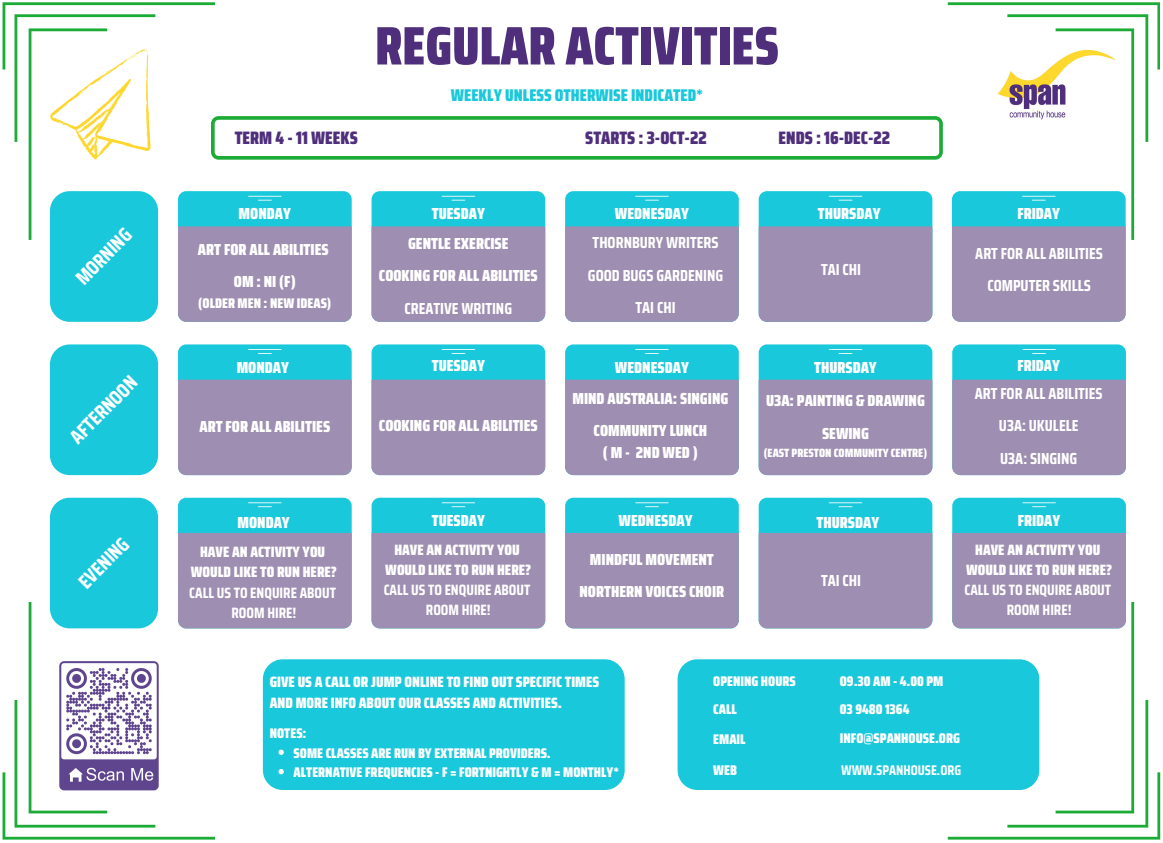
<style>
.page{position:relative;width:1163px;height:843px;background:#fff}
.page>*{position:absolute;margin:0;border:0;box-sizing:border-box;transform-origin:0 0}
.t1{font:900 54.2px "Saira Condensed";color:#4f2f7b}
.t2{font:700 20px "Saira Condensed";color:#fff}
.t3{font:900 18px "Saira Condensed";color:#4f2f7b}
.t4{font:900 17px "Saira Condensed";color:#1ac8db}
.t5{font:900 16px/32.7px "Saira Condensed";color:#fff;text-align:center}
.t6{font:700 16px/32.7px "Saira Condensed";color:#fff;text-align:center}
.t7{font:900 15px/20.3px "Saira Condensed";color:#fff;text-align:center}
.t8{font:700 15px/20.3px "Saira Condensed";color:#fff;text-align:center}
.t9{font:900 14px/19.3px "Saira Condensed";color:#fff}
.t10{font:700 14px "Saira Condensed";color:#fff}
.t11{font:900 12px "Saira Condensed";color:#fff}
</style>
<div class="page">
<div style="left:178px;top:191px;width:174px;height:131px;background:#1ac8db;border-radius:8px"></div>
<div style="left:178px;top:226px;width:174px;height:96px;background:#9e8eb1"></div>
<hr style="left:248px;top:196px;width:33px;height:1px;background:#fff">
<svg style="left:258px;top:200px;width:14px;height:1px"></svg>
<div style="left:371px;top:191px;width:174px;height:131px;background:#1ac8db;border-radius:8px"></div>
<div style="left:371px;top:226px;width:174px;height:96px;background:#9e8eb1"></div>
<hr style="left:442px;top:196px;width:33px;height:1px;background:#fff">
<svg style="left:451px;top:200px;width:14px;height:1px"></svg>
<div style="left:565px;top:191px;width:174px;height:131px;background:#1ac8db;border-radius:8px"></div>
<div style="left:565px;top:226px;width:174px;height:96px;background:#9e8eb1"></div>
<hr style="left:635px;top:196px;width:33px;height:1px;background:#fff">
<svg style="left:645px;top:200px;width:13px;height:1px"></svg>
<div style="left:758px;top:191px;width:174px;height:131px;background:#1ac8db;border-radius:8px"></div>
<div style="left:758px;top:226px;width:174px;height:96px;background:#9e8eb1"></div>
<hr style="left:829px;top:196px;width:33px;height:1px;background:#fff">
<svg style="left:838px;top:200px;width:14px;height:1px"></svg>
<div style="left:952px;top:240px;width:173px;height:82px;background:#9e8eb1"></div>
<div style="left:677px;top:659px;width:362px;height:130px;background:#1ac8db;border-radius:20px"></div>
<svg style="left:215px;top:116px;width:727px;height:44px"></svg>
<div style="left:50px;top:191px;width:108px;height:131px;background:#1ac8db;border-radius:20px"></div>
<div style="left:178px;top:344px;width:174px;height:131px;background:#1ac8db;border-radius:8px"></div>
<div style="left:178px;top:379px;width:174px;height:96px;background:#9e8eb1"></div>
<hr style="left:248px;top:349px;width:33px;height:1px;background:#fff">
<svg style="left:258px;top:353px;width:14px;height:1px"></svg>
<div style="left:50px;top:344px;width:108px;height:131px;background:#1ac8db;border-radius:20px"></div>
<div style="left:50px;top:497px;width:108px;height:131px;background:#1ac8db;border-radius:20px"></div>
<div style="left:178px;top:497px;width:174px;height:131px;background:#1ac8db;border-radius:8px"></div>
<div style="left:178px;top:532px;width:174px;height:96px;background:#9e8eb1"></div>
<hr style="left:248px;top:502px;width:33px;height:1px;background:#fff">
<svg style="left:258px;top:506px;width:14px;height:1px"></svg>
<div style="left:371px;top:344px;width:174px;height:131px;background:#1ac8db;border-radius:8px"></div>
<div style="left:371px;top:379px;width:174px;height:96px;background:#9e8eb1"></div>
<hr style="left:442px;top:349px;width:33px;height:1px;background:#fff">
<svg style="left:451px;top:353px;width:14px;height:1px"></svg>
<div style="left:371px;top:497px;width:174px;height:131px;background:#1ac8db;border-radius:8px"></div>
<div style="left:371px;top:532px;width:174px;height:96px;background:#9e8eb1"></div>
<hr style="left:442px;top:502px;width:33px;height:1px;background:#fff">
<svg style="left:451px;top:506px;width:14px;height:1px"></svg>
<div style="left:565px;top:344px;width:174px;height:131px;background:#1ac8db;border-radius:8px"></div>
<div style="left:565px;top:379px;width:174px;height:96px;background:#9e8eb1"></div>
<hr style="left:635px;top:349px;width:33px;height:1px;background:#fff">
<svg style="left:645px;top:353px;width:13px;height:1px"></svg>
<div style="left:565px;top:497px;width:174px;height:131px;background:#1ac8db;border-radius:8px"></div>
<div style="left:565px;top:532px;width:174px;height:96px;background:#9e8eb1"></div>
<hr style="left:635px;top:502px;width:33px;height:1px;background:#fff">
<svg style="left:645px;top:506px;width:13px;height:1px"></svg>
<div style="left:758px;top:344px;width:174px;height:131px;background:#1ac8db;border-radius:8px"></div>
<div style="left:758px;top:379px;width:174px;height:96px;background:#9e8eb1"></div>
<hr style="left:829px;top:349px;width:33px;height:1px;background:#fff">
<svg style="left:838px;top:353px;width:14px;height:1px"></svg>
<div style="left:758px;top:497px;width:174px;height:131px;background:#1ac8db;border-radius:8px"></div>
<div style="left:758px;top:532px;width:174px;height:96px;background:#9e8eb1"></div>
<hr style="left:829px;top:502px;width:33px;height:1px;background:#fff">
<svg style="left:838px;top:506px;width:14px;height:1px"></svg>
<div style="left:952px;top:344px;width:173px;height:131px;background:#1ac8db;border-radius:8px"></div>
<div style="left:952px;top:379px;width:173px;height:96px;background:#9e8eb1"></div>
<hr style="left:1022px;top:349px;width:33px;height:1px;background:#fff">
<svg style="left:1032px;top:353px;width:13px;height:1px"></svg>
<div style="left:952px;top:497px;width:173px;height:131px;background:#1ac8db;border-radius:8px"></div>
<div style="left:952px;top:532px;width:173px;height:69px;background:#9e8eb1"></div>
<hr style="left:1022px;top:502px;width:33px;height:1px;background:#fff">
<svg style="left:1032px;top:506px;width:13px;height:1px"></svg>
<div style="left:263px;top:659px;width:361px;height:130px;background:#1ac8db;border-radius:20px"></div>
<svg style="left:3px;top:2px;width:212px;height:238px"></svg>
<svg style="left:278px;top:749px;width:6px;height:5px"></svg>
<svg style="left:278px;top:769px;width:6px;height:5px"></svg>
<svg style="left:947px;top:601px;width:213px;height:238px"></svg>
<svg style="left:947px;top:2px;width:212px;height:238px"></svg>
<svg style="left:3px;top:601px;width:212px;height:238px"></svg>
<img style="left:44px;top:660px;width:129px;height:129px">
<p class="t2" style="left:68px;top:269px;width:71px;rotate:-45deg">MORNING</p>
<p class="t2" style="left:62px;top:428px;width:87px;rotate:-45deg">AFTERNOON</p>
<p class="t2" style="left:71px;top:573px;width:64px;rotate:-45deg">EVENING</p>
<p class="t3" style="left:235px;top:123px;width:124px">TERM 4 - 11 WEEKS</p>
<h1 class="t1" style="left:375px;top:3px;width:405px">REGULAR ACTIVITIES</h1>
<p class="t4" style="left:451px;top:82px;width:254px">WEEKLY UNLESS OTHERWISE INDICATED*</p>
<p class="t3" style="left:585px;top:123px;width:123px">STARTS : 3-OCT-22</p>
<p class="t3" style="left:778px;top:123px;width:113px">ENDS : 16-DEC-22</p>
<p class="t5" style="left:239px;top:197px;width:54px">MONDAY</p>
<p class="t5" style="left:432px;top:197px;width:55px">TUESDAY</p>
<p class="t5" style="left:615px;top:197px;width:75px">WEDNESDAY</p>
<p class="t5" style="left:817px;top:197px;width:64px">THURSDAY</p>
<p class="t5" style="left:198px;top:233px;width:132px">ART FOR ALL ABILITIES<br>OM : NI (F)</p>
<p class="t9" style="left:198px;top:293px;width:135px">(OLDER MEN : NEW IDEAS)</p>
<p class="t5" style="left:379px;top:226px;width:160px">GENTLE EXERCISE<br>COOKING FOR ALL ABILITIES</p>
<p class="t6" style="left:404px;top:292px;width:109px">CREATIVE WRITING</p>
<p class="t6" style="left:588px;top:226px;width:137px">THORNBURY WRITERS<br>GOOD BUGS GARDENING<br>TAI CHI</p>
<p class="t6" style="left:821px;top:253px;width:41px">TAI CHI</p>
<p class="t5" style="left:237px;top:351px;width:54px">MONDAY</p>
<p class="t5" style="left:432px;top:349px;width:55px">TUESDAY</p>
<p class="t5" style="left:615px;top:351px;width:75px">WEDNESDAY</p>
<p class="t5" style="left:814px;top:351px;width:64px">THURSDAY</p>
<p class="t5" style="left:199px;top:410px;width:132px">ART FOR ALL ABILITIES</p>
<p class="t5" style="left:379px;top:409px;width:160px">COOKING FOR ALL ABILITIES</p>
<p class="t5" style="left:572px;top:381px;width:157px">MIND AUSTRALIA: SINGING<br>COMMUNITY LUNCH</p>
<p class="t5" style="left:603px;top:436px;width:96px">(M- 2NDWED)</p>
<p class="t5" style="left:766px;top:384px;width:160px">U3A: PAINTING &amp; DRAWING<br>SEWING</p>
<p class="t11" style="left:763px;top:443px;width:165px">(EAST PRESTON COMMUNITY CENTRE)</p>
<p class="t5" style="left:237px;top:506px;width:54px">MONDAY</p>
<p class="t5" style="left:432px;top:504px;width:55px">TUESDAY</p>
<p class="t5" style="left:618px;top:504px;width:75px">WEDNESDAY</p>
<p class="t5" style="left:816px;top:506px;width:64px">THURSDAY</p>
<p class="t7" style="left:191px;top:541px;width:148px">HAVE AN ACTIVITY YOU<br>WOULD LIKE TO RUN HERE?</p>
<p class="t8" style="left:189px;top:582px;width:148px">CALL US TO ENQUIRE ABOUT<br>ROOM HIRE!</p>
<p class="t7" style="left:385px;top:539px;width:148px">HAVE AN ACTIVITY YOU<br>WOULD LIKE TO RUN HERE?</p>
<p class="t8" style="left:384px;top:579px;width:148px">CALL US TO ENQUIRE ABOUT<br>ROOM HIRE!</p>
<p class="t5" style="left:579px;top:542px;width:146px">MINDFUL MOVEMENT<br>NORTHERN VOICES CHOIR</p>
<p class="t6" style="left:821px;top:563px;width:41px">TAI CHI</p>
<p class="t5" style="left:1017px;top:197px;width:44px">FRIDAY</p>
<p class="t6" style="left:975px;top:236px;width:129px">ART FOR ALL ABILITIES<br>COMPUTER SKILLS</p>
<p class="t5" style="left:1017px;top:349px;width:44px">FRIDAY</p>
<p class="t6" style="left:974px;top:376px;width:129px">ART FOR ALL ABILITIES<br>U3A: UKULELE<br>U3A: SINGING</p>
<p class="t5" style="left:1017px;top:504px;width:44px">FRIDAY</p>
<p class="t7" style="left:966px;top:539px;width:148px">HAVE AN ACTIVITY YOU<br>WOULD LIKE TO RUN HERE?</p>
<p class="t8" style="left:964px;top:579px;width:148px">CALL US TO ENQUIRE ABOUT<br>ROOM HIRE!</p>
<p class="t9" style="left:713px;top:671px;width:84px">OPENING HOURS</p>
<p class="t9" style="left:839px;top:671px;width:105px">O9.30 AM - 4.00 PM</p>
<p class="t7" style="left:270px;top:671px;width:331px;line-height:20.7px;text-align:left">GIVE US A CALL OR JUMP ONLINE TO FIND OUT SPECIFIC TIMES<br>AND MORE INFO ABOUT OUR CLASSES AND ACTIVITIES.</p>
<p class="t9" style="left:270px;top:723px;width:38px">NOTES:</p>
<p class="t9" style="left:839px;top:728px;width:122px">INFO@SPANHOUSE.ORG</p>
<p class="t10" style="left:841px;top:759px;width:122px">WWW.SPANHOUSE.ORG</p>
<p class="t9" style="left:713px;top:698px;width:25px">CALL</p>
<p class="t9" style="left:839px;top:698px;width:71px">03 9480 1364</p>
<p class="t9" style="left:713px;top:729px;width:34px">EMAIL</p>
<p class="t9" style="left:713px;top:760px;width:25px">WEB</p>
<p class="t9" style="left:294px;top:742px;width:327px">SOME CLASSES ARE RUN BY EXTERNAL PROVIDERS.<br>ALTERNATIVE FREQUENCIES - F = FORTNIGHTLY &amp; M = MONTHLY*</p>
</div>
